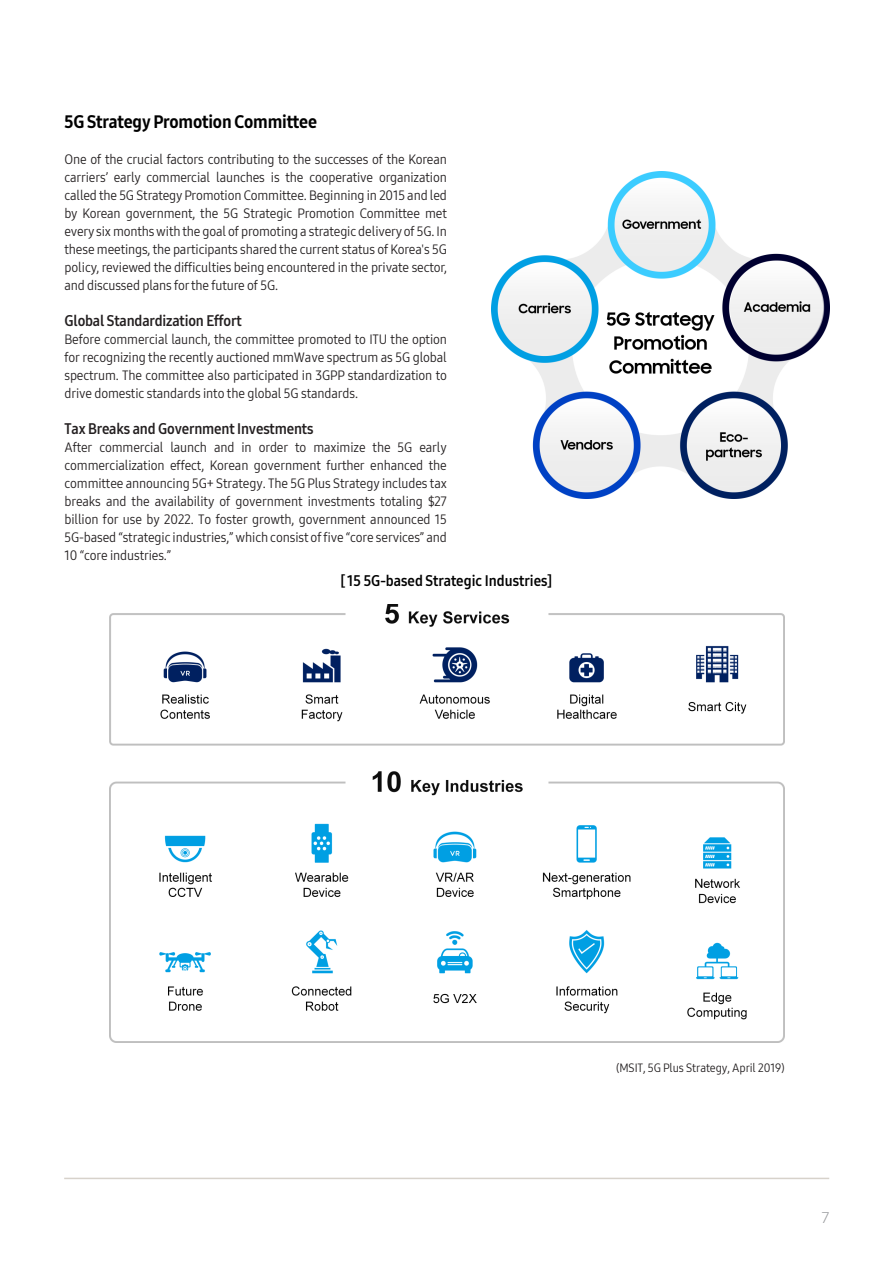
<style>
.page{position:relative;width:893px;height:1263px;background:#fff}
.page>*{position:absolute;margin:0;border:0;box-sizing:border-box;transform-origin:0 0}
.t1{font:18px "Samsung One 800 C";letter-spacing:-.01em;color:#000}
.t2{font:15px "Samsung One 700 C";letter-spacing:-.01em;color:#231f20}
.t3{font:15px "Samsung One 700 C";color:#000}
.t4{font:15px "Samsung Sharp Sans";color:#939598}
.t5{font:13.5px/18px "Samsung One 400 C";letter-spacing:-.01em;color:#231f20;text-align:justify}
.t6{font:12px "Samsung One 400 C";letter-spacing:-.01em;color:#231f20}
</style>
<div class="page">
<hr style="left:64px;top:1178px;width:765px;height:1px;background:#d7d2cb">
<img style="left:491px;top:172px;width:338px;height:327px">
<img style="left:110px;top:604px;width:674px;height:438px">
<h1 class="t1" style="left:64px;top:109px;width:254px">5G Strategy Promotion Committee</h1>
<p class="t5" style="left:64px;top:150px;width:384px">One of the crucial factors contributing to the successes of the Korean carriers’ early commercial launches is the cooperative organization called the 5G Strategy Promotion Committee. Beginning in 2015 and led by Korean government, the 5G Strategic Promotion Committee met every six months with the goal of promoting a strategic delivery of 5G. In these meetings, the participants shared the current status of Korea's 5G policy, reviewed the difficulties being encountered in the private sector, and discussed plans for the future of 5G.</p>
<p class="t2" style="left:64px;top:311px;width:179px">Global Standardization Effort</p>
<p class="t5" style="left:64px;top:330px;width:384px">Before commercial launch, the committee promoted to ITU the option for recognizing the recently auctioned mmWave spectrum as 5G global spectrum. The committee also participated in 3GPP standardization to drive domestic standards into the global 5G standards.</p>
<p class="t2" style="left:64px;top:419px;width:251px">Tax Breaks and Government Investments</p>
<p class="t5" style="left:64px;top:438px;width:384px">After commercial launch and in order to maximize the 5G early commercialization effect, Korean government further enhanced the committee announcing 5G+ Strategy. The 5G Plus Strategy includes tax breaks and the availability of government investments totaling $27 billion for use by 2022. To foster growth, government announced 15<br>5G-based “strategic industries,” which consist of five “core services” and 10 “core industries.”</p>
<p class="t3" style="left:341px;top:571px;width:213px">[ 15 5G-based Strategic Industries]</p>
<p class="t6" style="left:616px;top:1060px;width:170px">(MSIT, 5G Plus Strategy, April 2019)</p>
<p class="t4" style="left:821px;top:1207px;width:10px">7</p>
</div>
